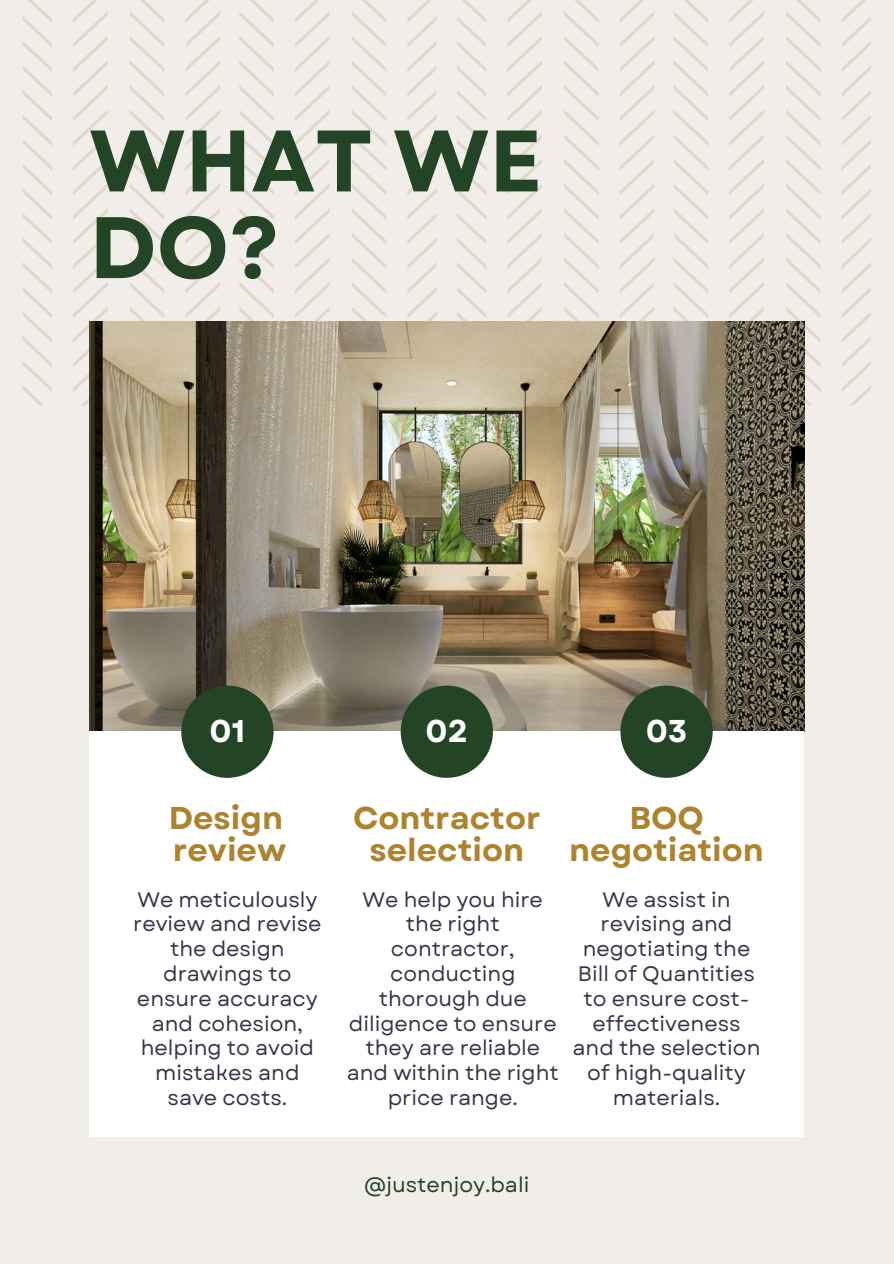
<style>
.page{position:relative;width:894px;height:1264px;background:#fff}
.page>*{position:absolute;margin:0;border:0;box-sizing:border-box;transform-origin:0 0}
.t1{font:700 87px/86.7px "Garet";color:#234425}
.t2{font:700 31.5px/31.5px "Garet";color:#ad8330;text-align:center}
.t3{font:700 31.5px "Garet";color:#fff}
.t4{font:21px/24.8px "Garet";color:#393547;text-align:center}
.t5{font:21px "Garet";color:#234425}
</style>
<div class="page">
<div style="left:0;top:0;width:893px;height:1263px;background:#f1ede9"></div>
<svg style="left:185px;top:0;width:35px;height:321px"></svg>
<svg style="left:130px;top:0;width:34px;height:321px"></svg>
<svg style="left:73px;top:0;width:35px;height:405px"></svg>
<svg style="left:23px;top:0;width:29px;height:405px"></svg>
<svg style="left:239px;top:0;width:35px;height:321px"></svg>
<svg style="left:295px;top:0;width:34px;height:321px"></svg>
<svg style="left:352px;top:0;width:34px;height:321px"></svg>
<svg style="left:407px;top:0;width:29px;height:321px"></svg>
<svg style="left:619px;top:0;width:35px;height:321px"></svg>
<svg style="left:564px;top:0;width:34px;height:321px"></svg>
<svg style="left:507px;top:0;width:34px;height:321px"></svg>
<svg style="left:457px;top:0;width:29px;height:321px"></svg>
<svg style="left:673px;top:0;width:35px;height:321px"></svg>
<svg style="left:729px;top:0;width:34px;height:321px"></svg>
<svg style="left:786px;top:0;width:34px;height:405px"></svg>
<svg style="left:841px;top:0;width:29px;height:405px"></svg>
<img style="left:89px;top:321px;width:715px;height:411px">
<div style="left:89px;top:731px;width:714px;height:406px;background:#fff"></div>
<div style="left:181px;top:685px;width:92px;height:92px;background:#234425;border-radius:50%"></div>
<div style="left:400px;top:685px;width:93px;height:92px;background:#234425;border-radius:50%"></div>
<div style="left:620px;top:685px;width:92px;height:92px;background:#234425;border-radius:50%"></div>
<p class="t1" style="left:89px;top:118px;width:454px">WHAT WE<br>DO?</p>
<p class="t3" style="left:209px;top:708px;width:37px">01</p>
<p class="t3" style="left:425px;top:708px;width:44px">02</p>
<h2 class="t3" style="left:645px;top:708px;width:43px">03</h2>
<p class="t2" style="left:169px;top:802px;width:119px;text-align:left">Design review</p>
<p class="t2" style="left:353px;top:802px;width:189px">Contractor selection</p>
<p class="t2" style="left:569px;top:802px;width:196px">BOQ negotiation</p>
<h1 class="t4" style="left:133px;top:887px;width:190px">We meticulously review and revise the design drawings to ensure accuracy and cohesion, helping to avoid mistakes and save costs.</h1>
<h2 class="t4" style="left:346px;top:887px;width:213px">We help you hire the right contractor, conducting thorough due diligence to ensure they are reliable and within the right price range.</h2>
<h2 class="t4" style="left:572px;top:887px;width:189px">We assist in revising and negotiating the<br>Bill of Quantities to ensure cost&shy;effectiveness and the selection of high-quality materials.</h2>
<p class="t5" style="left:364px;top:1169px;width:166px">@justenjoy.bali</p>
</div>
